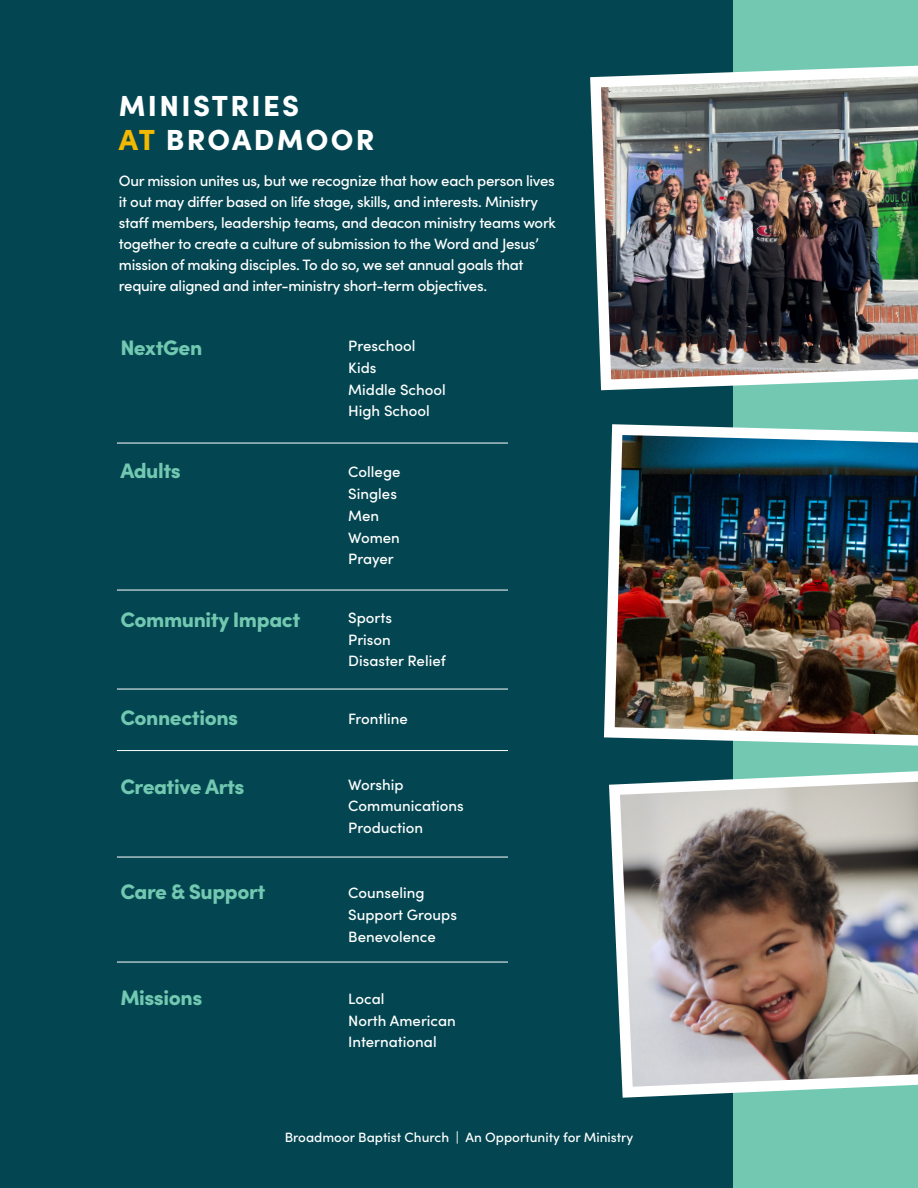
<style>
.page{position:relative;width:918px;height:1188px;background:#034651}
.page>*{position:absolute;margin:0;border:0;box-sizing:border-box;transform-origin:0 0}
.t1{font:900 29.1px/34.3px "Sofia Pro";letter-spacing:.08em;color:#fff}
.t2{font:900 21px "Sofia Pro";letter-spacing:-.02em;color:#72c8b0}
.t3{font:500 15px/21px "Sofia Pro";letter-spacing:-.02em;color:#fff}
.t4{font:500 15px "Sofia Pro";color:#fff}
.t5{font:500 13.5px "Sofia Pro";color:#fff}
.s1{color:#f5b800}
</style>
<div class="page">
<div style="left:733px;top:0;width:185px;height:1188px;background:#72c8b0"></div>
<hr style="left:117px;top:443px;width:391px;height:1px;background:#fff">
<hr style="left:117px;top:590px;width:391px;height:1px;background:#fff">
<hr style="left:117px;top:689px;width:391px;height:1px;background:#fff">
<hr style="left:117px;top:750px;width:391px;height:1px;background:#fff">
<hr style="left:117px;top:857px;width:391px;height:1px;background:#fff">
<hr style="left:117px;top:962px;width:391px;height:1px;background:#fff">
<img style="left:590px;top:65px;width:328px;height:326px">
<img style="left:604px;top:424px;width:314px;height:322px">
<img style="left:609px;top:771px;width:309px;height:327px">
<p class="t1" style="left:119px;top:86px;width:257px">MINISTRIES<br><span class="s1">AT</span> BROADMOOR</p>
<p class="t3" style="left:119px;top:170px;width:439px">Our mission unites us, but we recognize that how each person lives it out may differ based on life stage, skills, and interests. Ministry staff members, leadership teams, and deacon ministry teams work together to create a culture of submission to the Word and Jesus’ mission of making disciples. To do so, we set annual goals that require aligned and inter-ministry short-term objectives.</p>
<p class="t2" style="left:120px;top:332px;width:84px">NextGen</p>
<p class="t4" style="left:348px;top:335px;width:69px">Preschool</p>
<p class="t3" style="left:348px;top:356px;width:30px">Kids</p>
<p class="t4" style="left:348px;top:378px;width:99px">Middle School</p>
<p class="t4" style="left:348px;top:400px;width:83px">High School</p>
<p class="t2" style="left:120px;top:455px;width:62px">Adults</p>
<p class="t4" style="left:348px;top:461px;width:54px">College</p>
<p class="t4" style="left:348px;top:483px;width:50px">Singles</p>
<p class="t3" style="left:348px;top:504px;width:32px">Men</p>
<p class="t3" style="left:348px;top:526px;width:53px">Women</p>
<p class="t3" style="left:348px;top:548px;width:47px">Prayer</p>
<p class="t2" style="left:120px;top:603px;width:181px">Community Impact</p>
<p class="t3" style="left:348px;top:606px;width:45px">Sports</p>
<p class="t3" style="left:348px;top:628px;width:44px">Prison</p>
<p class="t4" style="left:348px;top:650px;width:99px">Disaster Relief</p>
<p class="t2" style="left:120px;top:701px;width:119px">Connections</p>
<p class="t4" style="left:348px;top:708px;width:61px">Frontline</p>
<p class="t2" style="left:120px;top:770px;width:126px">Creative Arts</p>
<p class="t4" style="left:348px;top:773px;width:57px">Worship</p>
<p class="t4" style="left:348px;top:795px;width:117px">Communications</p>
<p class="t4" style="left:348px;top:817px;width:76px">Production</p>
<p class="t2" style="left:120px;top:875px;width:147px">Care &amp; Support</p>
<p class="t4" style="left:348px;top:882px;width:78px">Counseling</p>
<p class="t4" style="left:348px;top:903px;width:110px">Support Groups</p>
<p class="t4" style="left:348px;top:925px;width:89px">Benevolence</p>
<p class="t2" style="left:120px;top:981px;width:84px">Missions</p>
<p class="t3" style="left:348px;top:987px;width:38px">Local</p>
<p class="t4" style="left:348px;top:1009px;width:109px">North American</p>
<p class="t4" style="left:348px;top:1031px;width:90px">International</p>
<p class="t5" style="left:285px;top:1127px;width:350px">Broadmoor Baptist Church | An Opportunity for Ministry</p>
</div>
